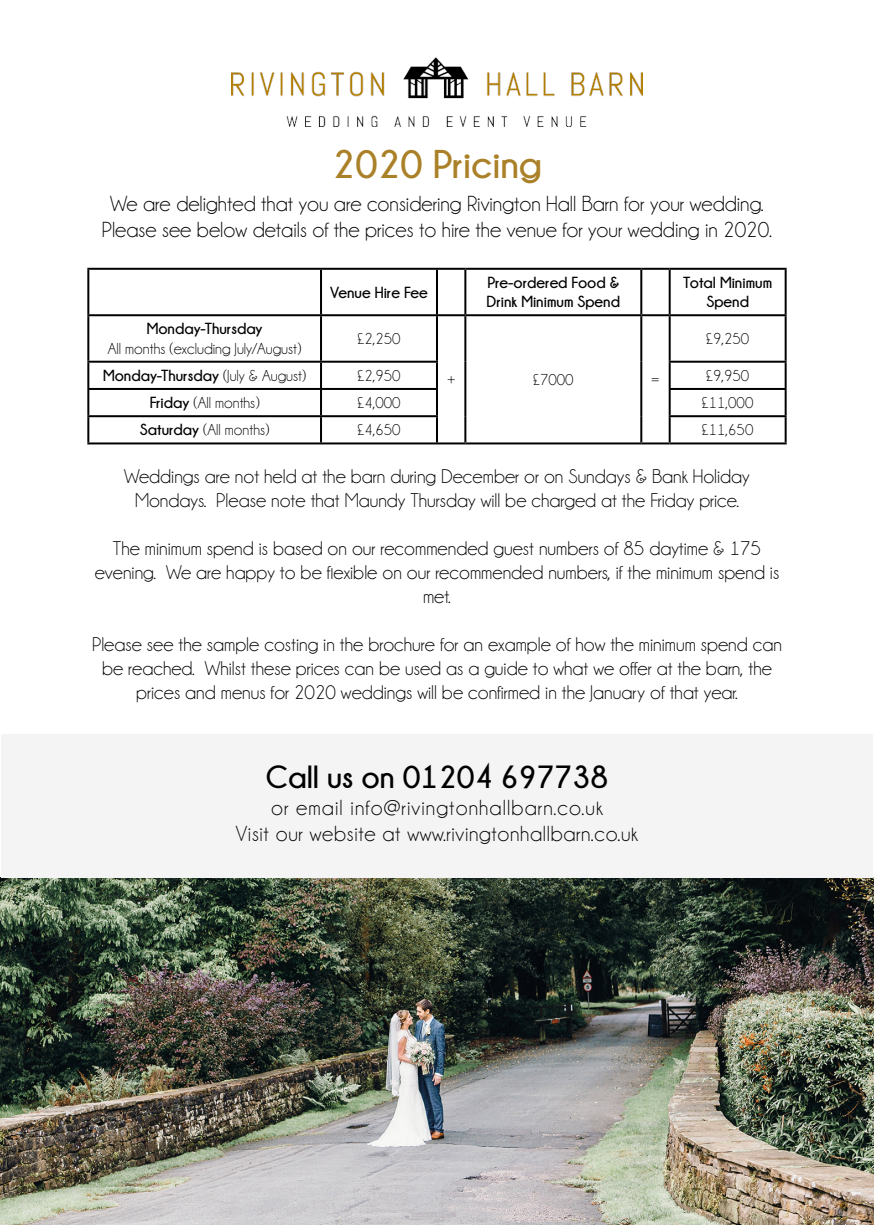
<style>
.page{position:relative;width:874px;height:1225px;background:#fff}
.page>*{position:absolute;margin:0;border:0;box-sizing:border-box;transform-origin:0 0}
.t1{font:700 40px "Champagne&Limousines";color:#aa8128}
.t2{font:700 32px "Champagne&Limousines";color:#000}
.t3{font:22px/26.4px "Champagne&Limousines";color:#000;text-align:center}
.t4{font:22px "Champagne&Limousines";letter-spacing:.03em;color:#000}
.t5{font:22px "Champagne&Limousines";letter-spacing:.05em;color:#000}
.t6{font:20px/24px "Champagne&Limousines";color:#000;text-align:center}
.t7{font:16px/19.2px "Champagne&Limousines";color:#000;text-align:center}
.t8{font:700 16px/19.2px "Champagne&Limousines";color:#000}
.s1{font-weight:700}
.s2{font-weight:400}
</style>
<div class="page">
<img style="left:0;top:878px;width:873px;height:347px">
<div style="left:1px;top:734px;width:871px;height:144px;background:#f5f4f4"></div>
<hr style="left:87px;top:268px;width:234px;height:2px;background:#000">
<hr style="left:87px;top:270px;width:2px;height:44px;background:#000">
<hr style="left:321px;top:268px;width:116px;height:2px;background:#000">
<hr style="left:320px;top:270px;width:2px;height:44px;background:#000">
<hr style="left:437px;top:268px;width:28px;height:2px;background:#000">
<hr style="left:436px;top:270px;width:2px;height:44px;background:#000">
<hr style="left:465px;top:268px;width:176px;height:2px;background:#000">
<hr style="left:464px;top:270px;width:2px;height:44px;background:#000">
<hr style="left:641px;top:268px;width:28px;height:2px;background:#000">
<hr style="left:640px;top:270px;width:2px;height:44px;background:#000">
<hr style="left:669px;top:268px;width:117px;height:2px;background:#000">
<hr style="left:668px;top:270px;width:2px;height:44px;background:#000">
<hr style="left:784px;top:270px;width:2px;height:44px;background:#000">
<hr style="left:87px;top:314px;width:234px;height:2px;background:#000">
<hr style="left:87px;top:316px;width:2px;height:45px;background:#000">
<hr style="left:321px;top:314px;width:116px;height:2px;background:#000">
<hr style="left:320px;top:316px;width:2px;height:45px;background:#000">
<hr style="left:465px;top:314px;width:176px;height:2px;background:#000">
<hr style="left:641px;top:314px;width:28px;height:2px;background:#000">
<hr style="left:640px;top:316px;width:2px;height:46px;background:#000">
<hr style="left:669px;top:314px;width:117px;height:2px;background:#000">
<hr style="left:668px;top:316px;width:2px;height:45px;background:#000">
<hr style="left:784px;top:316px;width:2px;height:45px;background:#000">
<hr style="left:87px;top:361px;width:234px;height:2px;background:#000">
<hr style="left:87px;top:363px;width:2px;height:25px;background:#000">
<hr style="left:321px;top:361px;width:117px;height:2px;background:#000">
<hr style="left:320px;top:363px;width:2px;height:25px;background:#000">
<hr style="left:640px;top:362px;width:2px;height:27px;background:#000">
<hr style="left:668px;top:361px;width:118px;height:2px;background:#000">
<hr style="left:668px;top:363px;width:2px;height:25px;background:#000">
<hr style="left:784px;top:363px;width:2px;height:25px;background:#000">
<hr style="left:87px;top:388px;width:234px;height:2px;background:#000">
<hr style="left:87px;top:390px;width:2px;height:25px;background:#000">
<hr style="left:321px;top:388px;width:117px;height:2px;background:#000">
<hr style="left:320px;top:390px;width:2px;height:25px;background:#000">
<hr style="left:640px;top:389px;width:2px;height:27px;background:#000">
<hr style="left:668px;top:388px;width:118px;height:2px;background:#000">
<hr style="left:668px;top:390px;width:2px;height:25px;background:#000">
<hr style="left:784px;top:390px;width:2px;height:25px;background:#000">
<hr style="left:87px;top:415px;width:234px;height:2px;background:#000">
<hr style="left:87px;top:417px;width:2px;height:25px;background:#000">
<hr style="left:321px;top:415px;width:117px;height:2px;background:#000">
<hr style="left:320px;top:417px;width:2px;height:25px;background:#000">
<hr style="left:640px;top:416px;width:2px;height:26px;background:#000">
<hr style="left:668px;top:415px;width:118px;height:2px;background:#000">
<hr style="left:668px;top:417px;width:2px;height:25px;background:#000">
<hr style="left:784px;top:417px;width:2px;height:25px;background:#000">
<hr style="left:87px;top:442px;width:234px;height:2px;background:#000">
<hr style="left:321px;top:442px;width:116px;height:2px;background:#000">
<hr style="left:465px;top:442px;width:176px;height:2px;background:#000">
<hr style="left:641px;top:442px;width:28px;height:2px;background:#000">
<hr style="left:669px;top:442px;width:117px;height:2px;background:#000">
<hr style="left:437px;top:314px;width:28px;height:2px;background:#000">
<hr style="left:437px;top:442px;width:28px;height:2px;background:#000">
<hr style="left:436px;top:316px;width:2px;height:45px;background:#000">
<hr style="left:464px;top:316px;width:2px;height:46px;background:#000">
<hr style="left:436px;top:363px;width:2px;height:25px;background:#000">
<hr style="left:464px;top:362px;width:2px;height:27px;background:#000">
<hr style="left:436px;top:390px;width:2px;height:25px;background:#000">
<hr style="left:464px;top:389px;width:2px;height:27px;background:#000">
<hr style="left:436px;top:417px;width:2px;height:25px;background:#000">
<hr style="left:464px;top:416px;width:2px;height:26px;background:#000">
<img style="left:231px;top:58px;width:411px;height:68px">
<p class="t1" style="left:332px;top:142px;width:211px">2020 Pricing</p>
<p class="t3" style="left:102px;top:190px;width:671px">We are delighted that you are considering Rivington Hall Barn for your wedding.<br>Please see below details of the prices to hire the venue for your wedding in 2020.</p>
<p class="t8" style="left:330px;top:282px;width:99px">Venue Hire Fee</p>
<p class="t8" style="left:486px;top:273px;width:135px">Pre-ordered Food &amp;<br>Drink Minimum Spend</p>
<p class="t8" style="left:682px;top:273px;width:90px;text-align:center">Total Minimum<br>Spend</p>
<p class="t7" style="left:108px;top:320px;width:195px"><span class="s1">Monday-Thursday<br></span>All months (excluding July/August)</p>
<p class="t7" style="left:357px;top:329px;width:45px">£2,250</p>
<p class="t7" style="left:705px;top:329px;width:45px">£9,250</p>
<p class="t8" style="left:103px;top:366px;width:205px">Monday-Thursday <span class="s2">(July &amp; August)</span></p>
<p class="t7" style="left:357px;top:366px;width:45px">£2,950</p>
<p class="t7" style="left:705px;top:366px;width:45px">£9,950</p>
<p class="t7" style="left:150px;top:393px;width:111px"><span class="s1">Friday</span> (All months)</p>
<p class="t7" style="left:357px;top:393px;width:45px">£4,000</p>
<p class="t7" style="left:701px;top:393px;width:53px">£11,000</p>
<p class="t7" style="left:140px;top:421px;width:131px"><span class="s1">Saturday</span> (All months)</p>
<p class="t7" style="left:357px;top:420px;width:45px">£4,650</p>
<p class="t7" style="left:701px;top:420px;width:53px">£11,650</p>
<p class="t6" style="left:124px;top:465px;width:627px">Weddings are not held at the barn during December or on Sundays &amp; Bank Holiday</p>
<p class="t6" style="left:135px;top:489px;width:605px">Mondays. Please note that Maundy Thursday will be charged at the Friday price.</p>
<p class="t6" style="left:95px;top:537px;width:685px">The minimum spend is based on our recommended guest numbers of 85 daytime &amp; 175 evening. We are happy to be flexible on our recommended numbers, if the minimum spend is met.</p>
<p class="t6" style="left:92px;top:633px;width:691px">Please see the sample costing in the brochure for an example of how the minimum spend can be reached. Whilst these prices can be used as a guide to what we offer at the barn, the prices and menus for 2020 weddings will be confirmed in the January of that year.</p>
<p class="t7" style="left:447px;top:370px;width:10px">+</p>
<p class="t7" style="left:533px;top:370px;width:42px">£7000</p>
<p class="t7" style="left:651px;top:370px;width:10px">=</p>
<p class="t2" style="left:266px;top:759px;width:343px">Call us on 01204 697738</p>
<p class="t5" style="left:271px;top:796px;width:333px">or email info@rivingtonhallbarn.co.uk</p>
<p class="t4" style="left:236px;top:822px;width:403px">Visit our website at www.rivingtonhallbarn.co.uk</p>
</div>
